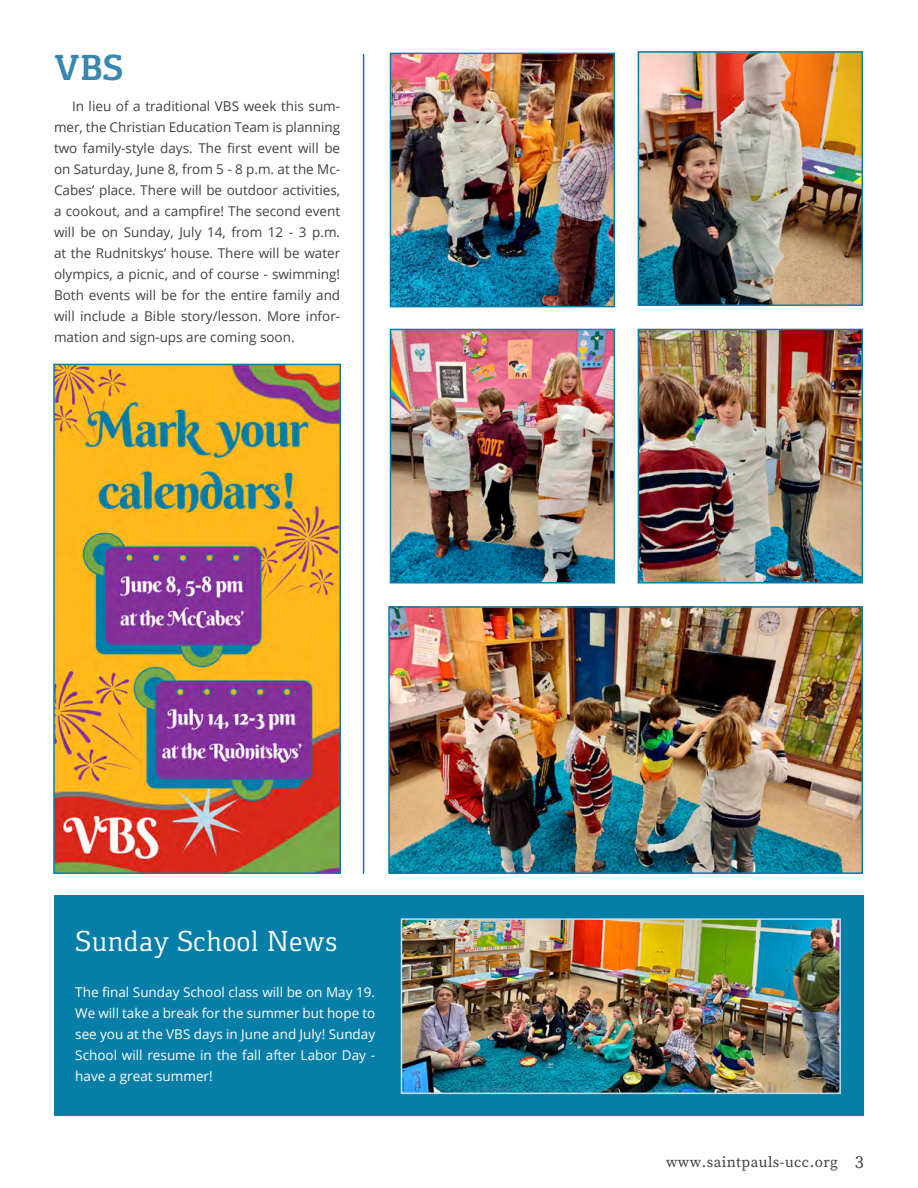
<style>
.page{position:relative;width:918px;height:1188px;background:#fff}
.page>*{position:absolute;margin:0;border:0;box-sizing:border-box;transform-origin:0 0}
.t1{font:700 37.5px "Gaspar";color:#3987af}
.t2{font:30px "Gaspar";color:#fff}
.t3{font:15px "Source Serif Pro";letter-spacing:.03em;color:#414042}
.t4{font:13.5px/21px "Open Sans";color:#414042;text-align:justify}
.t5{font:13.5px/21px "Open Sans";color:#fff;text-align:justify}
.s1{font-size:18px}
</style>
<div class="page">
<div style="left:54px;top:895px;width:810px;height:221px;background:#077ea8"></div>
<img style="left:391px;top:609px;width:469px;height:262px">
<div style="left:388px;top:606px;width:475px;height:268px;border:2px solid #077ea8"></div>
<img style="left:404px;top:921px;width:434px;height:170px">
<div style="left:401px;top:918px;width:440px;height:176px;border:2px solid #c0e1ed"></div>
<img style="left:56px;top:367px;width:282px;height:504px">
<div style="left:53px;top:364px;width:288px;height:510px;border:2px solid #077ea8"></div>
<img style="left:641px;top:54px;width:219px;height:249px">
<div style="left:638px;top:51px;width:225px;height:255px;border:2px solid #077ea8"></div>
<img style="left:393px;top:56px;width:219px;height:248px">
<div style="left:390px;top:53px;width:225px;height:254px;border:2px solid #077ea8"></div>
<img style="left:641px;top:332px;width:219px;height:249px">
<div style="left:638px;top:329px;width:225px;height:255px;border:2px solid #077ea8"></div>
<img style="left:393px;top:332px;width:219px;height:249px">
<div style="left:390px;top:329px;width:225px;height:255px;border:2px solid #077ea8"></div>
<hr style="left:363px;top:54px;width:1px;height:820px;background:#077ea8">
<h1 class="t1" style="left:54px;top:46px;width:71px">VBS</h1>
<p class="t4" style="left:54px;top:96px;width:288px;text-indent:18px">In lieu of a traditional VBS week this sum&shy;mer, the Christian Education Team is planning two family-style days. The first event will be on Saturday, June 8, from 5 - 8 p.m. at the Mc-Cabes’ place. There will be outdoor activities, a cookout, and a campfire! The second event will be on Sunday, July 14, from 12 - 3 p.m. at the Rudnitskys’ house. There will be water olympics, a picnic, and of course - swimming!<br>Both events will be for the entire family and will include a Bible story/lesson. More infor&shy;mation and sign-ups are coming soon.</p>
<h2 class="t2" style="left:75px;top:924px;width:264px">Sunday School News</h2>
<p class="t5" style="left:75px;top:981px;width:301px">The final Sunday School class will be on May 19.<br>We will take a break for the summer but hope to see you at the VBS days in June and July! Sunday School will resume in the fall after Labor Day - have a great summer!</p>
<p class="t3" style="left:666px;top:1152px;width:199px">www.saintpauls-ucc.org <span class="s1">3</span></p>
</div>
